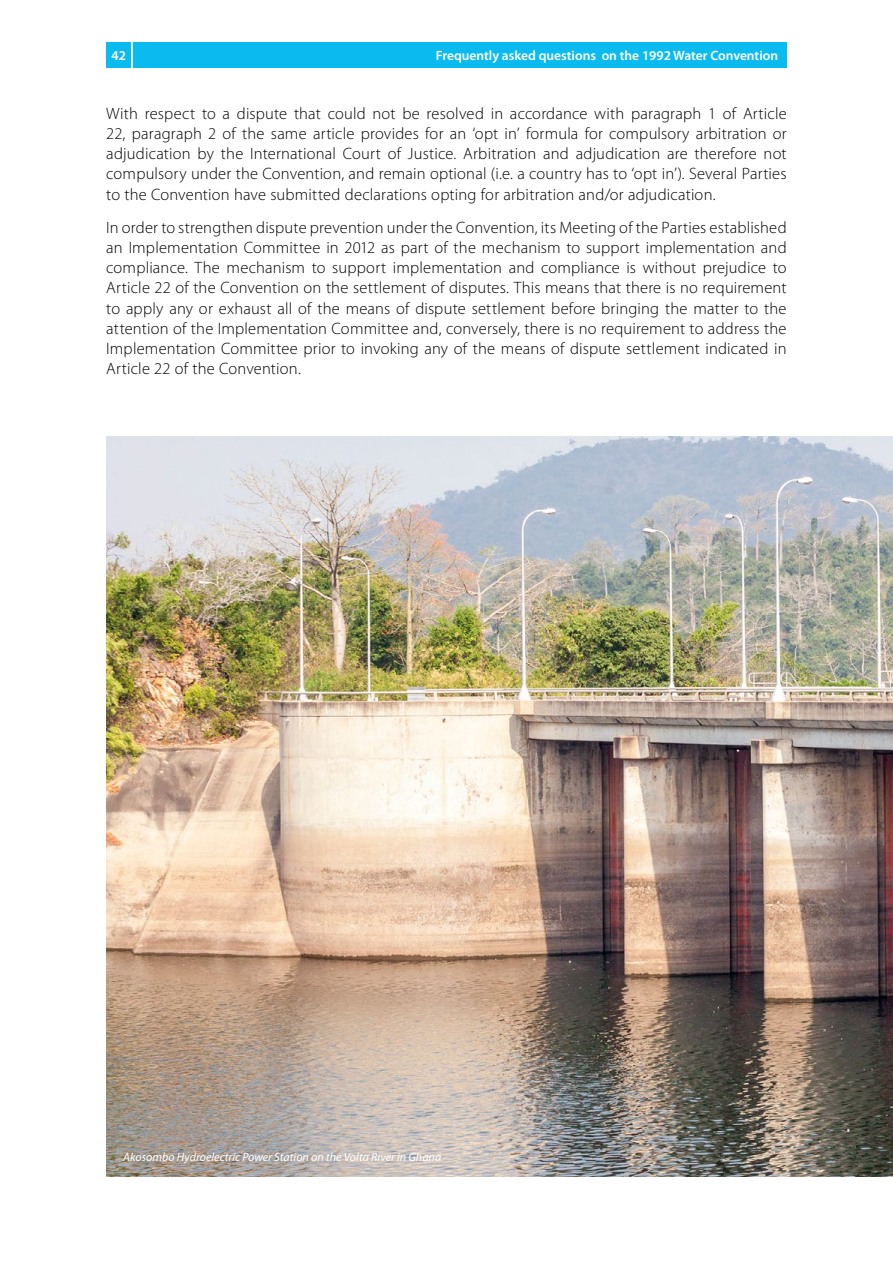
<style>
.page{position:relative;width:893px;height:1263px;background:#fff}
.page>*{position:absolute;margin:0;border:0;box-sizing:border-box;transform-origin:0 0}
.t1{font:300 16.5px/20.2px "Myriad Pro";letter-spacing:.01em;color:#000;text-align:justify}
.t2{font:600 13.5px "Myriad Pro";color:#fff}
.t3{font:italic 12px "Myriad Pro";color:#fff}
</style>
<div class="page">
<div style="left:106px;top:43px;width:681px;height:25px;background:#0bbbef"></div>
<hr style="left:131px;top:30px;width:2px;height:50px;background:#fff">
<img style="left:106px;top:437px;width:787px;height:740px">
<p class="t2" style="left:111px;top:47px;width:16px">42</p>
<p class="t2" style="left:436px;top:47px;width:344px">Frequently asked questions on the 1992 Water Convention</p>
<p class="t1" style="left:106px;top:103px;width:682px">With respect to a dispute that could not be resolved in accordance with paragraph 1 of Article 22, paragraph 2 of the same article provides for an ‘opt in’ formula for compulsory arbitration or adjudication by the International Court of Justice. Arbitration and adjudication are therefore not compulsory under the Convention, and remain optional (i.e. a country has to ‘opt in’). Several Parties to the Convention have submitted declarations opting for arbitration and/or adjudication.</p>
<p class="t1" style="left:106px;top:217px;width:682px">In order to strengthen dispute prevention under the Convention, its Meeting of the Parties established an Implementation Committee in 2012 as part of the mechanism to support implementation and compliance. The mechanism to support implementation and compliance is without prejudice to Article 22 of the Convention on the settlement of disputes. This means that there is no requirement to apply any or exhaust all of the means of dispute settlement before bringing the matter to the attention of the Implementation Committee and, conversely, there is no requirement to address the Implementation Committee prior to invoking any of the means of dispute settlement indicated in Article 22 of the Convention.</p>
<p class="t3" style="left:123px;top:1150px;width:319px">Akosombo Hydroelectric Power Station on the Volta River in Ghana</p>
</div>
